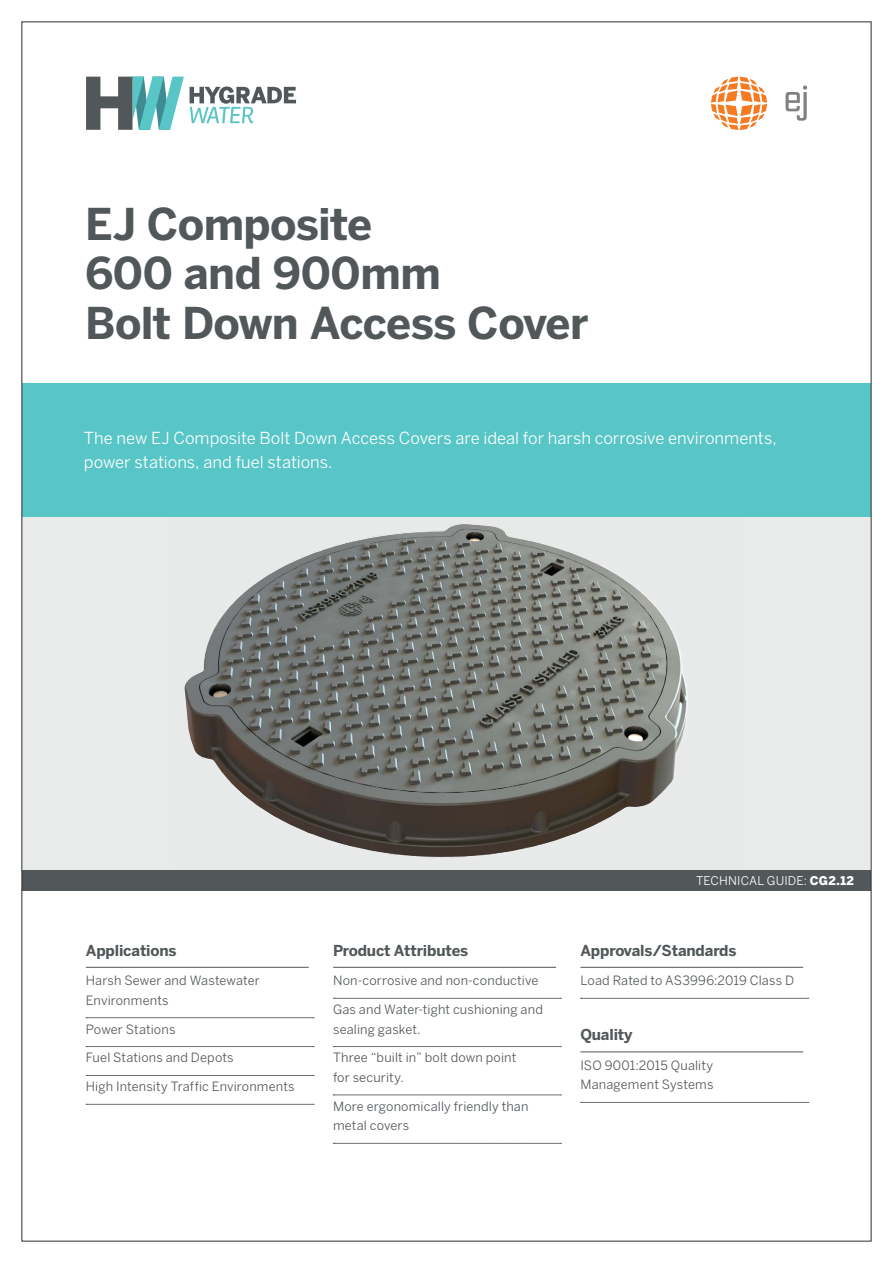
<style>
.page{position:relative;width:893px;height:1263px;background:#fff}
.page>*{position:absolute;margin:0;border:0;box-sizing:border-box;transform-origin:0 0}
.t1{font:700 43.5px/49.5px "Benton Sans";letter-spacing:-.015em;color:#52575a}
.t2{font:16.5px/24px "Benton Sans";color:#fff}
.t3{font:700 15px "Benton Sans";letter-spacing:-.01em;color:#52575a}
.t4{font:12.75px/19.5px "Benton Sans";letter-spacing:.01em;color:#52575a}
.t5{font:12px "Benton Sans";letter-spacing:.015em;color:#fff}
.s1{font-weight:900}
</style>
<div class="page">
<div style="left:23px;top:517px;width:847px;height:353px;background:#e9eaea"></div>
<img style="left:184px;top:524px;width:504px;height:334px">
<div style="left:22px;top:383px;width:849px;height:134px;background:#58c5c7"></div>
<div style="left:22px;top:870px;width:849px;height:21px;background:#52575a"></div>
<hr style="left:86px;top:967px;width:223px;height:1px;background:#52575a">
<svg style="left:86px;top:1017px;width:228px;height:1px"></svg>
<svg style="left:86px;top:1046px;width:228px;height:1px"></svg>
<svg style="left:86px;top:1075px;width:228px;height:1px"></svg>
<svg style="left:86px;top:1104px;width:228px;height:1px"></svg>
<hr style="left:333px;top:967px;width:223px;height:1px;background:#52575a">
<svg style="left:333px;top:998px;width:228px;height:1px"></svg>
<svg style="left:333px;top:1046px;width:228px;height:1px"></svg>
<svg style="left:333px;top:1095px;width:228px;height:1px"></svg>
<svg style="left:333px;top:1143px;width:228px;height:1px"></svg>
<hr style="left:580px;top:967px;width:223px;height:1px;background:#52575a">
<svg style="left:581px;top:998px;width:228px;height:1px"></svg>
<hr style="left:580px;top:1051px;width:223px;height:1px;background:#52575a">
<svg style="left:581px;top:1102px;width:228px;height:1px"></svg>
<svg style="left:190px;top:87px;width:106px;height:36px"></svg>
<svg style="left:86px;top:77px;width:98px;height:53px"></svg>
<svg style="left:785px;top:86px;width:22px;height:35px"></svg>
<svg style="left:711px;top:77px;width:56px;height:53px"></svg>
<h1 class="t1" style="left:85px;top:199px;width:505px">EJ Composite<br>600 and 900mm<br>Bolt Down Access Cover</h1>
<p class="t2" style="left:84px;top:426px;width:694px">The new EJ Composite Bolt Down Access Covers are ideal for harsh corrosive environments, power stations, and fuel stations.</p>
<p class="t3" style="left:86px;top:941px;width:92px">Applications</p>
<p class="t4" style="left:86px;top:971px;width:176px">Harsh Sewer and Wastewater<br>Environments</p>
<p class="t4" style="left:86px;top:1019px;width:91px">Power Stations</p>
<p class="t4" style="left:86px;top:1048px;width:149px">Fuel Stations and Depots</p>
<p class="t4" style="left:86px;top:1077px;width:210px">High Intensity Traffic Environments</p>
<p class="t3" style="left:333px;top:941px;width:136px">Product Attributes</p>
<p class="t4" style="left:333px;top:971px;width:207px">Non-corrosive and non-conductive</p>
<p class="t4" style="left:333px;top:999px;width:211px">Gas and Water-tight cushioning and sealing gasket.</p>
<p class="t4" style="left:333px;top:1048px;width:185px">Three “built in” bolt down point for security.</p>
<p class="t4" style="left:333px;top:1096px;width:197px">More ergonomically friendly than metal covers</p>
<p class="t5" style="left:696px;top:873px;width:159px">TECHNICAL GUIDE: <span class="s1">CG2.12</span></p>
<p class="t3" style="left:580px;top:941px;width:158px">Approvals/Standards</p>
<p class="t4" style="left:580px;top:971px;width:215px">Load Rated to AS3996:2019 Class D</p>
<p class="t3" style="left:580px;top:1026px;width:54px">Quality</p>
<p class="t4" style="left:580px;top:1055px;width:135px">ISO 9001:2015 Quality<br>Management Systems</p>
</div>
